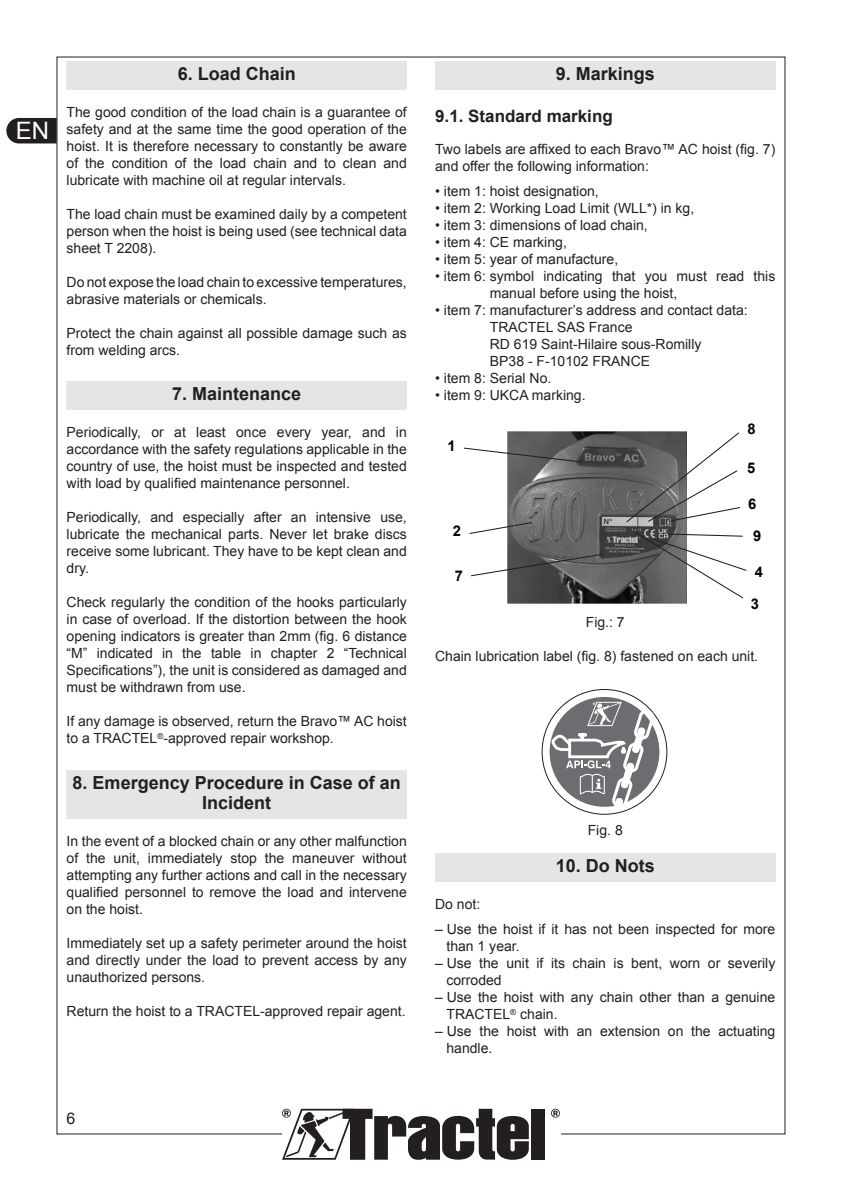
<style>
.page{position:relative;width:842px;height:1191px;background:#fff}
.page>*{position:absolute;margin:0;border:0;box-sizing:border-box;transform-origin:0 0}
.t1{font:24px "Arial";color:#fff}
.t2{font:700 18px/20px "Arial";color:#231f20;text-align:center}
.t3{font:700 17px "Arial";color:#231f20}
.t4{font:16px "Arial";color:#231f20}
.t5{font:700 14.8px "Arial";color:#000}
.Txt_espacé{font:14px/17px "Arial";color:#231f20}
.Txt_base{font:14px "Arial";color:#231f20}
</style>
<div class="page">
<div style="left:531px;top:1109px;width:13px;height:50px;background:#231f20"></div>
<svg style="left:282px;top:1108px;width:247px;height:51px"></svg>
<svg style="left:551px;top:1108px;width:9px;height:9px"></svg>
<svg style="left:6px;top:118px;width:51px;height:25px"></svg>
<div style="left:67px;top:61px;width:340px;height:28px;background:#e5e5e5"></div>
<div style="left:67px;top:381px;width:340px;height:29px;background:#e5e5e5"></div>
<div style="left:67px;top:770px;width:340px;height:48px;background:#e5e5e5"></div>
<div style="left:435px;top:61px;width:340px;height:28px;background:#e5e5e5"></div>
<div style="left:435px;top:853px;width:340px;height:28px;background:#e5e5e5"></div>
<img style="left:507px;top:432px;width:179px;height:172px">
<svg style="left:464px;top:447px;width:119px;height:16px"></svg>
<svg style="left:469px;top:521px;width:64px;height:14px"></svg>
<svg style="left:471px;top:553px;width:134px;height:24px"></svg>
<svg style="left:625px;top:431px;width:115px;height:92px"></svg>
<div style="left:739px;top:422px;width:24px;height:23px;background:#fff"></div>
<svg style="left:634px;top:531px;width:113px;height:69px"></svg>
<svg style="left:542px;top:689px;width:125px;height:125px"></svg>
<svg style="left:548px;top:701px;width:107px;height:110px"></svg>
<h1 class="t1" style="left:16px;top:115px;width:35px">EN</h1>
<p class="t2" style="left:178px;top:64px;width:120px">6. Load Chain</p>
<p class="Txt_espacé" style="left:67px;top:103px;width:342px;text-align:justify">The good condition of the load chain is a guarantee of safety and at the same time the good operation of the hoist. It is therefore necessary to constantly be aware of the condition of the load chain and to clean and lubricate with machine oil at regular intervals.</p>
<p class="Txt_espacé" style="left:67px;top:205px;width:342px;text-align:justify">The load chain must be examined daily by a competent person when the hoist is being used (see technical data sheet T 2208).</p>
<p class="Txt_espacé" style="left:67px;top:273px;width:342px">Do not expose the load chain to excessive temperatures, abrasive materials or chemicals.</p>
<p class="Txt_espacé" style="left:67px;top:324px;width:342px">Protect the chain against all possible damage such as from welding arcs.</p>
<p class="t2" style="left:172px;top:384px;width:131px">7. Maintenance</p>
<p class="Txt_espacé" style="left:67px;top:424px;width:342px;text-align:justify">Periodically, or at least once every year, and in accordance with the safety regulations applicable in the country of use, the hoist must be inspected and tested with load by qualified maintenance personnel.</p>
<p class="Txt_espacé" style="left:67px;top:509px;width:342px;text-align:justify">Periodically, and especially after an intensive use, lubricate the mechanical parts. Never let brake discs receive some lubricant. They have to be kept clean and dry.</p>
<p class="Txt_espacé" style="left:67px;top:594px;width:342px;text-align:justify">Check regularly the condition of the hooks particularly in case of overload. If the distortion between the hook opening indicators is greater than 2mm (fig. 6 distance “M” indicated in the table in chapter 2 “Technical Specifications”), the unit is considered as damaged and must be withdrawn from use.</p>
<p class="Txt_espacé" style="left:67px;top:713px;width:342px">If any damage is observed, return the Bravo™ AC hoist to a TRACTEL<sup>®</sup>-approved repair workshop.</p>
<p class="t2" style="left:73px;top:773px;width:330px">8. Emergency Procedure in Case of an<br>Incident</p>
<p class="Txt_espacé" style="left:67px;top:832px;width:342px;text-align:justify">In the event of a blocked chain or any other malfunction of the unit, immediately stop the maneuver without attempting any further actions and call in the necessary qualified personnel to remove the load and intervene on the hoist.</p>
<p class="Txt_espacé" style="left:67px;top:934px;width:342px;text-align:justify">Immediately set up a safety perimeter around the hoist and directly under the load to prevent access by any unauthorized persons.</p>
<p class="Txt_espacé" style="left:67px;top:1002px;width:341px">Return the hoist to a TRACTEL-approved repair agent.</p>
<p class="t4" style="left:67px;top:1107px;width:10px">6</p>
<p class="t2" style="left:556px;top:64px;width:101px">9. Markings</p>
<p class="t3" style="left:435px;top:105px;width:179px">9.1. Standard marking</p>
<p class="Txt_espacé" style="left:435px;top:140px;width:342px">Two labels are affixed to each Bravo™ AC hoist (fig. 7) and offer the following information:</p>
<p class="Txt_espacé" style="left:435px;top:183px;width:165px">• item 1: hoist designation,</p>
<p class="Txt_espacé" style="left:435px;top:200px;width:261px">• item 2: Working Load Limit (WLL*) in kg,</p>
<p class="Txt_espacé" style="left:435px;top:217px;width:214px">• item 3: dimensions of load chain,</p>
<p class="Txt_espacé" style="left:435px;top:234px;width:133px">• item 4: CE marking,</p>
<p class="Txt_espacé" style="left:435px;top:251px;width:185px">• item 5: year of manufacture,</p>
<p class="Txt_espacé" style="left:490px;top:268px;width:287px;text-indent:-55px">• item 6: symbol indicating that you must read this manual before using the hoist,</p>
<p class="Txt_espacé" style="left:490px;top:302px;width:259px;text-indent:-55px">• item 7: manufacturer’s address and contact data:<br>TRACTEL SAS France<br>RD 619 Saint-Hilaire sous-Romilly<br>BP38 - F-10102 FRANCE</p>
<p class="Txt_espacé" style="left:435px;top:370px;width:118px">• item 8: Serial No.</p>
<p class="Txt_espacé" style="left:435px;top:387px;width:152px">• item 9: UKCA marking.</p>
<p class="t5" style="left:447px;top:435px;width:10px">1</p>
<p class="t5" style="left:453px;top:520px;width:10px">2</p>
<p class="t5" style="left:747px;top:418px;width:10px">8</p>
<p class="t5" style="left:747px;top:457px;width:10px">5</p>
<p class="t5" style="left:748px;top:493px;width:10px">6</p>
<p class="t5" style="left:753px;top:525px;width:10px">9</p>
<p class="t5" style="left:455px;top:565px;width:10px">7</p>
<p class="t5" style="left:755px;top:561px;width:10px">4</p>
<p class="t5" style="left:751px;top:593px;width:10px">3</p>
<p class="Txt_espacé" style="left:586px;top:614px;width:40px">Fig.: 7</p>
<p class="Txt_espacé" style="left:435px;top:648px;width:324px">Chain lubrication label (fig. 8) fastened on each unit.</p>
<p class="Txt_base" style="left:588px;top:821px;width:37px">Fig. 8</p>
<p class="t2" style="left:556px;top:856px;width:101px">10. Do Nots</p>
<p class="Txt_espacé" style="left:435px;top:895px;width:47px">Do not:</p>
<p class="Txt_espacé" style="left:446px;top:921px;width:330px;text-indent:-11px">– Use the hoist if it has not been inspected for more than 1 year.</p>
<p class="Txt_espacé" style="left:446px;top:955px;width:330px;text-indent:-11px">– Use the unit if its chain is bent, worn or severily corroded</p>
<p class="Txt_espacé" style="left:446px;top:989px;width:330px;text-indent:-11px">– Use the hoist with any chain other than a genuine<br>TRACTEL<sup>®</sup> chain.</p>
<p class="Txt_espacé" style="left:446px;top:1023px;width:330px;text-indent:-11px">– Use the hoist with an extension on the actuating handle.</p>
</div>
